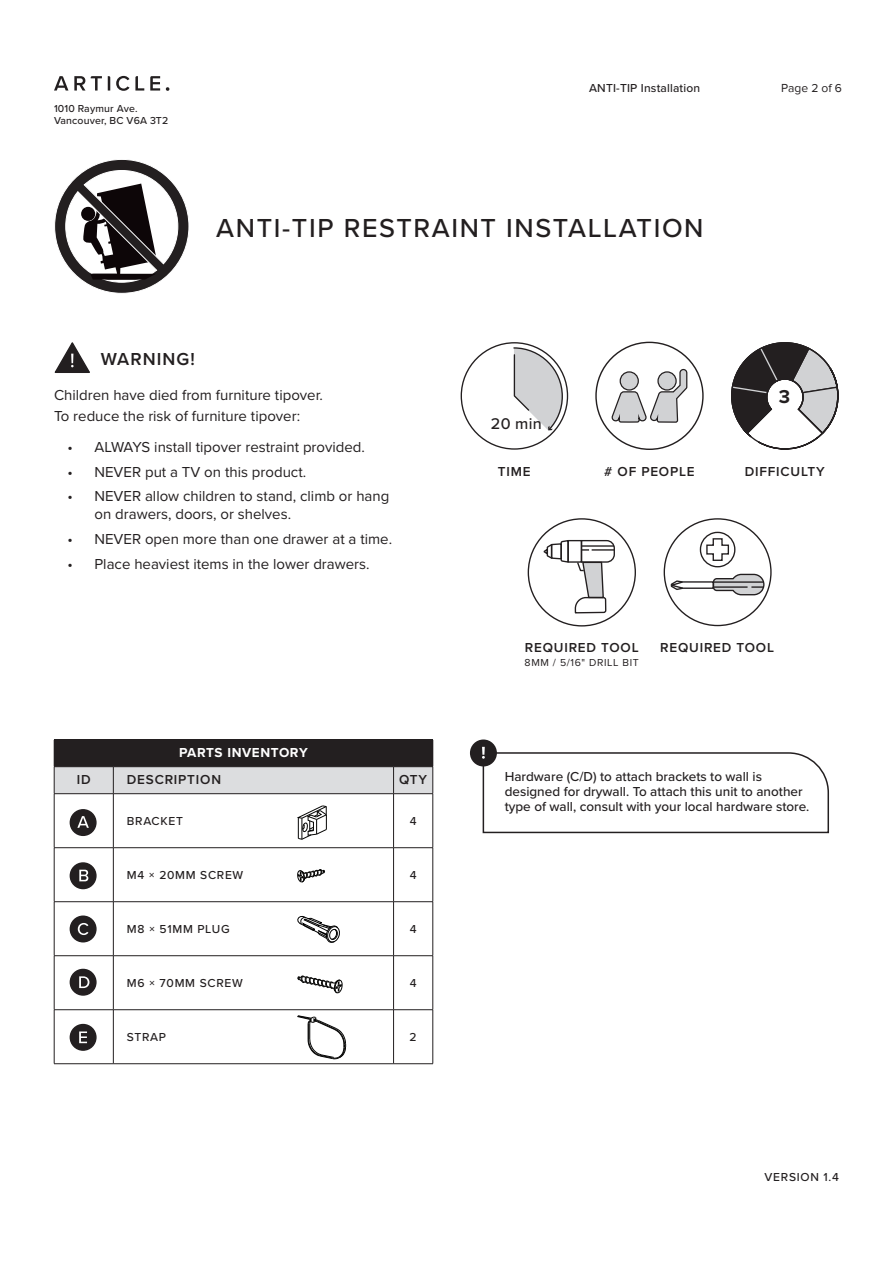
<style>
.page{position:relative;width:893px;height:1263px;background:#fff}
.page>*{position:absolute;margin:0;border:0;box-sizing:border-box;transform-origin:0 0}
.t1{font:500 27px "Proxima Nova";letter-spacing:.06em;color:#231f20}
.t2{font:700 19.35px "Proxima Nova";color:#231f20}
.t3{font:600 18px "Proxima Nova";letter-spacing:.06em;color:#231f20}
.t4{font:500 16.2px "Proxima Nova";color:#231f20}
.t5{font:15px/21px "Proxima Nova";color:#231f20}
.t6{font:500 13.5px/15px "Proxima Nova";color:#231f20}
.t7{font:600 13.5px "Proxima Nova";letter-spacing:.06em;color:#231f20}
.t8{font:700 13.5px "Proxima Nova";letter-spacing:.045em;color:#fff}
.t9{font:500 12px "Proxima Nova";letter-spacing:.06em;color:#231f20}
.t10{font:500 12px "Proxima Nova";letter-spacing:.015em;color:#231f20}
.t11{font:12px "Proxima Nova";color:#231f20}
.t12{font:500 10.5px/12.6px "Proxima Nova";letter-spacing:.015em;color:#231f20}
.t13{font:10.5px "Proxima Nova";letter-spacing:.06em;color:#231f20}
</style>
<div class="page">
<svg style="left:54px;top:159px;width:135px;height:135px"></svg>
<svg style="left:461px;top:342px;width:107px;height:108px"></svg>
<svg style="left:664px;top:518px;width:108px;height:108px"></svg>
<svg style="left:595px;top:342px;width:109px;height:108px"></svg>
<svg style="left:528px;top:518px;width:108px;height:108px"></svg>
<svg style="left:731px;top:342px;width:108px;height:108px"></svg>
<hr style="left:54px;top:739px;width:59px;height:1px;background:#231f20">
<hr style="left:113px;top:739px;width:281px;height:1px;background:#231f20">
<hr style="left:394px;top:739px;width:39px;height:1px;background:#231f20">
<svg style="left:54px;top:740px;width:380px;height:54px;background:#7c7a7c"></svg>
<hr style="left:54px;top:793px;width:59px;height:1px;background:#231f20">
<hr style="left:54px;top:794px;width:1px;height:53px;background:#231f20">
<hr style="left:113px;top:793px;width:281px;height:1px;background:#231f20">
<hr style="left:113px;top:794px;width:1px;height:53px;background:#231f20">
<hr style="left:394px;top:793px;width:39px;height:1px;background:#231f20">
<hr style="left:393px;top:794px;width:1px;height:53px;background:#231f20">
<hr style="left:433px;top:794px;width:1px;height:53px;background:#231f20">
<hr style="left:54px;top:847px;width:59px;height:1px;background:#231f20">
<hr style="left:54px;top:848px;width:1px;height:53px;background:#231f20">
<hr style="left:113px;top:847px;width:281px;height:1px;background:#231f20">
<hr style="left:113px;top:848px;width:1px;height:53px;background:#231f20">
<hr style="left:394px;top:847px;width:39px;height:1px;background:#231f20">
<hr style="left:393px;top:848px;width:1px;height:53px;background:#231f20">
<hr style="left:433px;top:848px;width:1px;height:53px;background:#231f20">
<hr style="left:54px;top:901px;width:59px;height:1px;background:#231f20">
<hr style="left:54px;top:902px;width:1px;height:53px;background:#231f20">
<hr style="left:113px;top:901px;width:281px;height:1px;background:#231f20">
<hr style="left:113px;top:902px;width:1px;height:53px;background:#231f20">
<hr style="left:394px;top:901px;width:39px;height:1px;background:#231f20">
<hr style="left:393px;top:902px;width:1px;height:53px;background:#231f20">
<hr style="left:433px;top:902px;width:1px;height:53px;background:#231f20">
<hr style="left:54px;top:955px;width:59px;height:1px;background:#231f20">
<hr style="left:54px;top:956px;width:1px;height:53px;background:#231f20">
<hr style="left:113px;top:955px;width:281px;height:1px;background:#231f20">
<hr style="left:113px;top:956px;width:1px;height:53px;background:#231f20">
<hr style="left:394px;top:955px;width:39px;height:1px;background:#231f20">
<hr style="left:393px;top:956px;width:1px;height:53px;background:#231f20">
<hr style="left:433px;top:956px;width:1px;height:53px;background:#231f20">
<hr style="left:54px;top:1009px;width:59px;height:1px;background:#231f20">
<hr style="left:54px;top:1010px;width:1px;height:53px;background:#231f20">
<hr style="left:113px;top:1009px;width:281px;height:1px;background:#231f20">
<hr style="left:113px;top:1010px;width:1px;height:53px;background:#231f20">
<hr style="left:394px;top:1009px;width:39px;height:1px;background:#231f20">
<hr style="left:393px;top:1010px;width:1px;height:53px;background:#231f20">
<hr style="left:433px;top:1010px;width:1px;height:53px;background:#231f20">
<hr style="left:54px;top:1063px;width:59px;height:1px;background:#231f20">
<hr style="left:113px;top:1063px;width:281px;height:1px;background:#231f20">
<hr style="left:394px;top:1063px;width:39px;height:1px;background:#231f20">
<div style="left:70px;top:810px;width:26px;height:25px;background:#231f20;border-radius:50%"></div>
<div style="left:70px;top:809px;width:27px;height:27px;border:1px solid #231f20;border-radius:50%"></div>
<svg style="left:77px;top:816px;width:12px;height:12px"></svg>
<div style="left:70px;top:863px;width:26px;height:25px;background:#231f20;border-radius:50%"></div>
<div style="left:70px;top:862px;width:27px;height:27px;border:1px solid #231f20;border-radius:50%"></div>
<svg style="left:79px;top:870px;width:9px;height:11px"></svg>
<div style="left:70px;top:916px;width:26px;height:26px;background:#231f20;border-radius:50%"></div>
<div style="left:70px;top:915px;width:27px;height:27px;border:1px solid #231f20;border-radius:50%"></div>
<svg style="left:78px;top:923px;width:10px;height:12px"></svg>
<div style="left:70px;top:969px;width:26px;height:26px;background:#231f20;border-radius:50%"></div>
<div style="left:70px;top:969px;width:27px;height:27px;border:1px solid #231f20;border-radius:50%"></div>
<svg style="left:79px;top:976px;width:10px;height:12px"></svg>
<div style="left:70px;top:1024px;width:26px;height:26px;background:#231f20;border-radius:50%"></div>
<div style="left:70px;top:1024px;width:27px;height:27px;border:1px solid #231f20;border-radius:50%"></div>
<svg style="left:79px;top:1031px;width:8px;height:12px"></svg>
<svg style="left:297px;top:805px;width:30px;height:35px"></svg>
<svg style="left:297px;top:869px;width:28px;height:14px"></svg>
<svg style="left:297px;top:1015px;width:49px;height:44px"></svg>
<svg style="left:54px;top:76px;width:116px;height:15px"></svg>
<svg style="left:54px;top:342px;width:36px;height:31px"></svg>
<div style="left:471px;top:741px;width:24px;height:24px;background:#231f20;border-radius:50%"></div>
<div style="left:470px;top:739px;width:27px;height:27px;border:3px solid #231f20;border-radius:50%"></div>
<svg style="left:482px;top:747px;width:347px;height:87px"></svg>
<svg style="left:297px;top:975px;width:46px;height:18px"></svg>
<svg style="left:297px;top:916px;width:43px;height:27px"></svg>
<p class="t12" style="left:54px;top:101px;width:116px">1010 Raymur Ave.<br>Vancouver, BC V6A 3T2</p>
<p class="t10" style="left:589px;top:79px;width:113px">ANTI-TIP Installation</p>
<p class="t11" style="left:781px;top:81px;width:62px">Page 2 of 6</p>
<h1 class="t1" style="left:216px;top:207px;width:489px">ANTI-TIP RESTRAINT INSTALLATION</h1>
<p class="t3" style="left:101px;top:345px;width:96px">WARNING!</p>
<p class="t5" style="left:54px;top:384px;width:270px">Children have died from furniture tipover.<br>To reduce the risk of furniture tipover:</p>
<p class="t5" style="left:68px;top:436px;width:299px">• ALWAYS install tipover restraint provided.</p>
<p class="t5" style="left:68px;top:460px;width:240px">• NEVER put a TV on this product.</p>
<p class="t5" style="left:94px;top:487px;width:296px;line-height:18px;text-indent:-27px">• NEVER allow children to stand, climb or hang on drawers, doors, or shelves.</p>
<p class="t5" style="left:68px;top:528px;width:326px">• NEVER open more than one drawer at a time.</p>
<p class="t5" style="left:68px;top:553px;width:304px">• Place heaviest items in the lower drawers.</p>
<p class="t8" style="left:179px;top:742px;width:130px">PARTS INVENTORY</p>
<p class="t7" style="left:77px;top:769px;width:15px">ID</p>
<p class="t7" style="left:127px;top:769px;width:96px">DESCRIPTION</p>
<p class="t7" style="left:399px;top:769px;width:29px">QTY</p>
<p class="t9" style="left:127px;top:812px;width:58px">BRACKET</p>
<p class="t9" style="left:410px;top:812px;width:8px">4</p>
<p class="t9" style="left:127px;top:866px;width:118px">M4 × 20MM SCREW</p>
<p class="t9" style="left:410px;top:866px;width:8px">4</p>
<p class="t9" style="left:127px;top:920px;width:104px">M8 × 51MM PLUG</p>
<p class="t9" style="left:410px;top:920px;width:8px">4</p>
<p class="t9" style="left:127px;top:974px;width:117px">M6 × 70MM SCREW</p>
<p class="t9" style="left:410px;top:974px;width:8px">4</p>
<p class="t9" style="left:127px;top:1028px;width:41px">STRAP</p>
<p class="t9" style="left:410px;top:1028px;width:9px">2</p>
<p class="t4" style="left:491px;top:412px;width:52px">20 min</p>
<p class="t7" style="left:498px;top:461px;width:34px">TIME</p>
<p class="t2" style="left:779px;top:382px;width:13px">3</p>
<p class="t7" style="left:604px;top:461px;width:92px"># OF PEOPLE</p>
<p class="t7" style="left:745px;top:461px;width:81px">DIFFICULTY</p>
<p class="t7" style="left:525px;top:638px;width:115px">REQUIRED TOOL</p>
<p class="t7" style="left:660px;top:638px;width:115px">REQUIRED TOOL</p>
<p class="t13" style="left:525px;top:654px;width:116px">8MM / 5/16" DRILL BIT</p>
<p class="t6" style="left:505px;top:769px;width:306px">Hardware (C/D) to attach brackets to wall is designed for drywall. To attach this unit to another type of wall, consult with your local hardware store.</p>
<p class="t9" style="left:765px;top:1168px;width:76px">VERSION 1.4</p>
</div>
